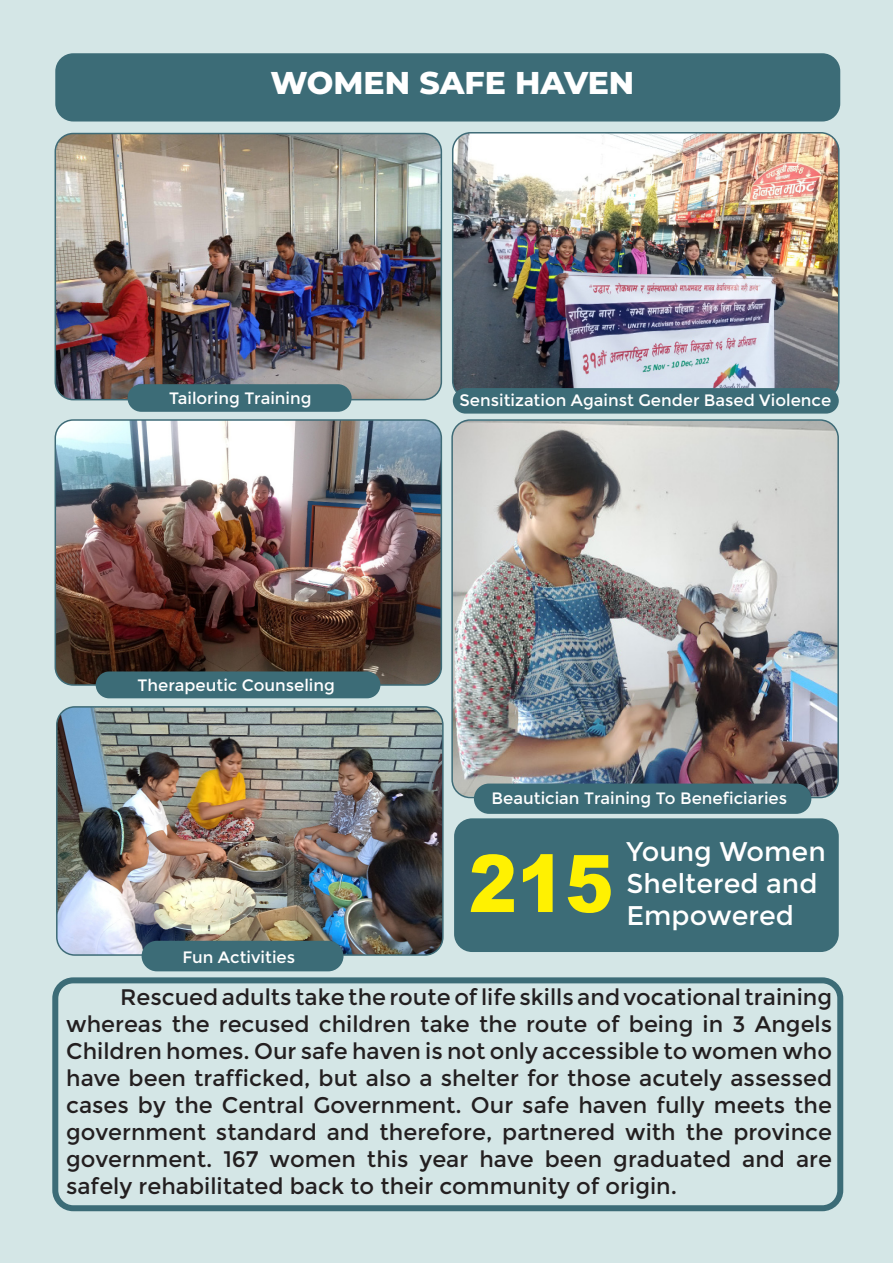
<style>
.page{position:relative;width:893px;height:1263px;background:#d4e6e6}
.page>*{position:absolute;margin:0;border:0;box-sizing:border-box;transform-origin:0 0}
.t1{font:900 79.5px "Arial";color:#fff101;scale:.91 1}
.t2{font:800 31.5px "Montserrat";color:#fff}
.t3{font:27px/32.4px "Montserrat";color:#fff}
.t4{font:22.5px/27px "Montserrat";color:#231f20;text-align:justify}
.t5{font:16.5px "Montserrat";color:#fff}
</style>
<div class="page">
<div style="left:55px;top:53px;width:785px;height:69px;background:#3c6c77;border-radius:18px"></div>
<div style="left:52px;top:977px;width:791px;height:234px;border:6px solid #3c6c77;border-radius:18px"></div>
<img style="left:55px;top:134px;width:386px;height:266px">
<div style="left:55px;top:133px;width:387px;height:267px;border:2px solid #3e6b77;border-radius:18px"></div>
<img style="left:55px;top:422px;width:386px;height:261px">
<div style="left:55px;top:419px;width:387px;height:267px;border:2px solid #3e6b77;border-radius:18px"></div>
<img style="left:59px;top:709px;width:382px;height:244px">
<div style="left:56px;top:706px;width:388px;height:250px;border:2px solid #3e6b77;border-radius:18px"></div>
<img style="left:453px;top:133px;width:386px;height:264px">
<div style="left:452px;top:132px;width:387px;height:268px;border:2px solid #3e6b77;border-radius:18px"></div>
<img style="left:454px;top:422px;width:384px;height:374px">
<div style="left:451px;top:419px;width:388px;height:379px;border:2px solid #3e6b77;border-radius:18px"></div>
<div style="left:454px;top:818px;width:385px;height:134px;background:#3c6c77;border-radius:18px"></div>
<div style="left:474px;top:783px;width:337px;height:31px;background:#3c6c77;border-radius:15px"></div>
<div style="left:142px;top:941px;width:202px;height:30px;background:#3c6c77;border-radius:15px"></div>
<div style="left:453px;top:388px;width:386px;height:26px;background:#3c6c77;border-radius:13px"></div>
<div style="left:96px;top:671px;width:284px;height:27px;background:#3c6c77;border-radius:13px"></div>
<div style="left:127px;top:384px;width:225px;height:28px;background:#3c6c77;border-radius:14px"></div>
<p class="t2" style="left:270px;top:60px;width:365px">WOMEN SAFE HAVEN</p>
<p class="t5" style="left:169px;top:389px;width:144px">Tailoring Training</p>
<p class="t5" style="left:460px;top:391px;width:373px">Sensitization Against Gender Based Violence</p>
<p class="t5" style="left:138px;top:676px;width:199px">Therapeutic Counseling</p>
<p class="t5" style="left:182px;top:948px;width:114px">Fun Activities</p>
<p class="t5" style="left:492px;top:788px;width:297px">Beautician Training To Beneficiaries</p>
<p class="t1" style="left:469px;top:826px;width:161px">215</p>
<p class="t3" style="left:627px;top:835px;width:201px">Young Women<br>Sheltered and<br>Empowered</p>
<p class="t4" style="left:66px;top:984px;width:767px;text-indent:54px">Rescued adults take the route of life skills and vocational training whereas the recused children take the route of being in 3 Angels Children homes. Our safe haven is not only accessible to women who have been trafficked, but also a shelter for those acutely assessed cases by the Central Government. Our safe haven fully meets the government standard and therefore, partnered with the province government. 167 women this year have been graduated and are safely rehabilitated back to their community of origin.</p>
</div>
